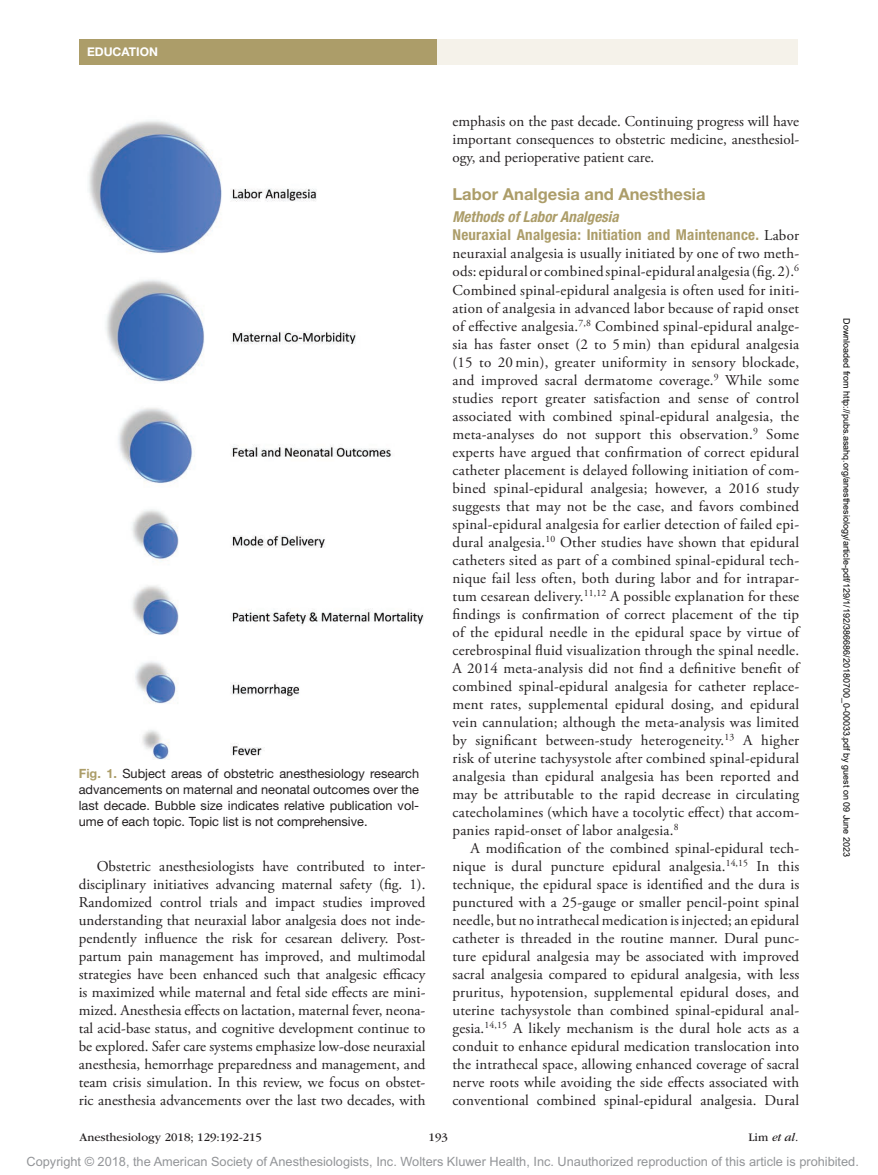
<style>
.page{position:relative;width:878px;height:1175px;background:#fff}
.page>*{position:absolute;margin:0;border:0;box-sizing:border-box;transform-origin:0 0}
.t1{font:700 16.5px "Helvetica Neue LT Std";color:#ac9d69}
.t2{font:15px/18px "Adobe Garamond Pro";color:#231f20;text-align:justify}
.t3{font:700 condensed 15px/18px "Helvetica Neue LT Std";letter-spacing:.015em;color:#ac9d69}
.t4{font:12.75px/15.8px "Helvetica Neue LT Std";color:#231f20;text-align:justify}
.t5{font:12.75px "Arial MT Std";color:#939598}
.t6{font:12px "ITC Garamond Std";color:#231f20}
.t7{font:700 12px "Helvetica Neue";color:#fff}
.t8{font:italic 12px "ITC Garamond Std";color:#231f20}
.t9{font:9px "Arial";color:#000}
.s1{font-weight:700;color:#ac9d69}
.s2{font-style:italic}
.s3{font-family:"Adobe Garamond Pro";font-weight:400;font-stretch:normal;color:#231f20}
.s4{font-style:normal}
</style>
<div class="page">
<div style="left:432px;top:39px;width:365px;height:26px;background:#f5f2ea"></div>
<div style="left:79px;top:39px;width:357px;height:25px;background:#ac9d69"></div>
<img style="left:88px;top:120px;width:335px;height:639px">
<p class="t7" style="left:87px;top:45px;width:72px">EDUCATION</p>
<p class="t4" style="left:79px;top:766px;width:342px"><span class="s1">Fig. 1.</span> Subject areas of obstetric anesthesiology research advancements on maternal and neonatal outcomes over the last decade. Bubble size indicates relative publication vol&shy;ume of each topic. Topic list is not comprehensive.</p>
<p class="t2" style="left:79px;top:858px;width:348px;text-indent:18px">Obstetric anesthesiologists have contributed to inter&shy;disciplinary initiatives advancing maternal safety (fig. 1).<br>Randomized control trials and impact studies improved understanding that neuraxial labor analgesia does not inde&shy;pendently influence the risk for cesarean delivery. Post&shy;partum pain management has improved, and multimodal strategies have been enhanced such that analgesic efficacy is maximized while maternal and fetal side effects are mini&shy;mized. Anesthesia effects on lactation, maternal fever, neona&shy;tal acid-base status, and cognitive development continue to be explored. Safer care systems emphasize low-dose neuraxial anesthesia, hemorrhage preparedness and management, and team crisis simulation. In this review, we focus on obstet&shy;ric anesthesia advancements over the last two decades, with</p>
<p class="t2" style="left:452px;top:113px;width:348px">emphasis on the past decade. Continuing progress will have important consequences to obstetric medicine, anesthesiol&shy;ogy, and perioperative patient care.</p>
<p class="t1" style="left:452px;top:184px;width:254px">Labor Analgesia and Anesthesia</p>
<p class="t3" style="left:452px;top:208px;width:348px"><span class="s2">Methods of Labor Analgesia<br></span>Neuraxial Analgesia: Initiation and Maintenance. <span class="s3">Labor</span></p>
<p class="t2" style="left:452px;top:245px;width:348px">neuraxial analgesia is usually initiated by one of two meth&shy;ods: epidural or combined spinal-epidural analgesia (fig. 2).<sup>6<br></sup>Combined spinal-epidural analgesia is often used for initi&shy;ation of analgesia in advanced labor because of rapid onset of effective analgesia.<sup>7,8</sup> Combined spinal-epidural analge&shy;sia has faster onset (2 to 5min) than epidural analgesia (15 to 20min), greater uniformity in sensory blockade, and improved sacral dermatome coverage.<sup>9</sup> While some studies report greater satisfaction and sense of control associated with combined spinal-epidural analgesia, the meta-analyses do not support this observation.<sup>9</sup> Some experts have argued that confirmation of correct epidural catheter placement is delayed following initiation of com&shy;bined spinal-epidural analgesia; however, a 2016 study suggests that may not be the case, and favors combined spinal-epidural analgesia for earlier detection of failed epi&shy;dural analgesia.<sup>10</sup> Other studies have shown that epidural catheters sited as part of a combined spinal-epidural tech&shy;nique fail less often, both during labor and for intrapar&shy;tum cesarean delivery.<sup>11,12</sup> A possible explanation for these findings is confirmation of correct placement of the tip of the epidural needle in the epidural space by virtue of cerebrospinal fluid visualization through the spinal needle.<br>A 2014 meta-analysis did not find a definitive benefit of combined spinal-epidural analgesia for catheter replace&shy;ment rates, supplemental epidural dosing, and epidural vein cannulation; although the meta-analysis was limited by significant between-study heterogeneity.<sup>13</sup> A higher risk of uterine tachysystole after combined spinal-epidural analgesia than epidural analgesia has been reported and may be attributable to the rapid decrease in circulating catecholamines (which have a tocolytic effect) that accom&shy;panies rapid-onset of labor analgesia.<sup>8</sup></p>
<p class="t2" style="left:452px;top:839px;width:348px;text-indent:18px">A modification of the combined spinal-epidural tech&shy;nique is dural puncture epidural analgesia.<sup>14,15</sup> In this technique, the epidural space is identified and the dura is punctured with a 25-gauge or smaller pencil-point spinal needle, but no intrathecal medication is injected; an epidural catheter is threaded in the routine manner. Dural punc&shy;ture epidural analgesia may be associated with improved sacral analgesia compared to epidural analgesia, with less pruritus, hypotension, supplemental epidural doses, and uterine tachysystole than combined spinal-epidural anal&shy;gesia.<sup>14,15</sup> A likely mechanism is the dural hole acts as a conduit to enhance epidural medication translocation into the intrathecal space, allowing enhanced coverage of sacral nerve roots while avoiding the side effects associated with conventional combined spinal-epidural analgesia. Dural</p>
<p class="t6" style="left:80px;top:1130px;width:184px">Anesthesiology 2018; 129:192-215</p>
<p class="t6" style="left:428px;top:1130px;width:21px">193</p>
<p class="t8" style="left:748px;top:1130px;width:51px"><span class="s4">Lim</span> et al.</p>
<p class="t9" style="left:850px;top:318px;width:540px;rotate:90deg">Downloaded from http://pubs.asahq.org/anesthesiology/article-pdf/129/1/192/386686/20180700_0-00033.pdf by guest on 09 June 2023</p>
<p class="t5" style="left:27px;top:1154px;width:833px">Copyright © 2018, the American Society of Anesthesiologists, Inc. Wolters Kluwer Health, Inc. Unauthorized reproduction of this article is prohibited.</p>
</div>
